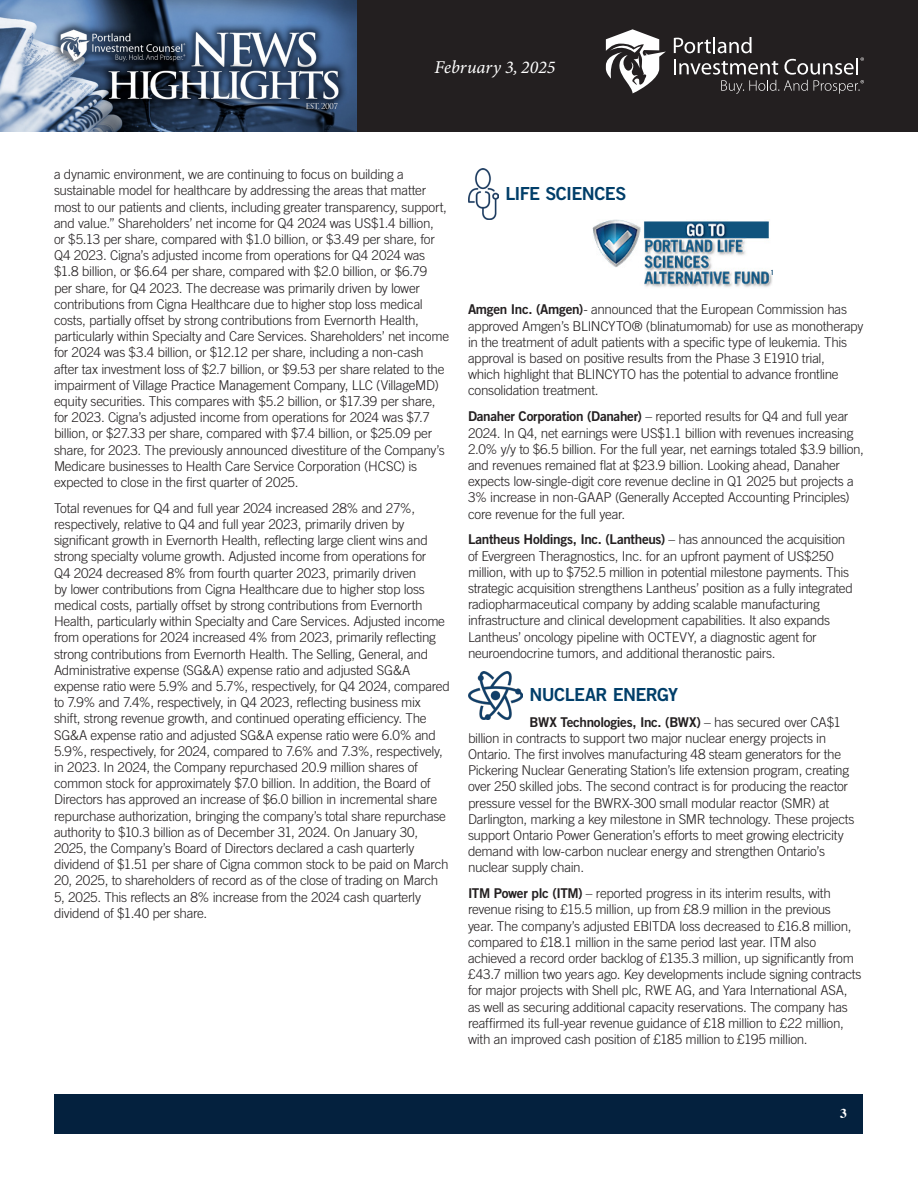
<style>
.page{position:relative;width:918px;height:1188px;background:#fff}
.page>*{position:absolute;margin:0;border:0;box-sizing:border-box;transform-origin:0 0}
.Article_-_Body{font:18px "Trade Gothic Bold Two";letter-spacing:-.035em;color:#003e69}
.t1{font:italic 18px "Minion Variable Concept";color:#fff}
.Article_-_Body-2{font:300 13.5px/16.2px "Trade Gothic";letter-spacing:-.02em;color:#231f20}
.t2{font:700 13.5px "Times";color:#fff}
.t3{font:7.05px "Trade Gothic Bold Cond Twenty";color:#003e69}
.s1{font-family:"Trade Gothic Bold Two";font-weight:400}
</style>
<div class="page">
<div style="left:356px;top:0;width:562px;height:132px;background:#231f20"></div>
<img style="left:0;top:0;width:356px;height:132px">
<svg style="left:674px;top:37px;width:190px;height:57px"></svg>
<svg style="left:606px;top:29px;width:60px;height:64px"></svg>
<div style="left:55px;top:1094px;width:808px;height:39px;background:#04213e"></div>
<img style="left:468px;top:168px;width:31px;height:51px">
<img style="left:593px;top:220px;width:179px;height:67px">
<img style="left:468px;top:671px;width:55px;height:49px">
<h1 class="t1" style="left:434px;top:55px;width:123px">February 3, 2025</h1>
<p class="Article_-_Body-2" style="left:54px;top:166px;width:397px">a dynamic environment, we are continuing to focus on building a sustainable model for healthcare by addressing the areas that matter most to our patients and clients, including greater transparency, support, and value.” Shareholders’ net income for Q4 2024 was US$1.4 billion,<br>or $5.13 per share, compared with $1.0 billion, or $3.49 per share, for Q4 2023. Cigna’s adjusted income from operations for Q4 2024 was $1.8 billion, or $6.64 per share, compared with $2.0 billion, or $6.79<br>per share, for Q4 2023. The decrease was primarily driven by lower contributions from Cigna Healthcare due to higher stop loss medical costs, partially offset by strong contributions from Evernorth Health, particularly within Specialty and Care Services. Shareholders’ net income for 2024 was $3.4 billion, or $12.12 per share, including a non-cash after tax investment loss of $2.7 billion, or $9.53 per share related to the impairment of Village Practice Management Company, LLC (VillageMD) equity securities. This compares with $5.2 billion, or $17.39 per share, for 2023. Cigna’s adjusted income from operations for 2024 was $7.7 billion, or $27.33 per share, compared with $7.4 billion, or $25.09 per share, for 2023. The previously announced divestiture of the Company’s Medicare businesses to Health Care Service Corporation (HCSC) is expected to close in the first quarter of 2025.</p>
<p class="Article_-_Body-2" style="left:54px;top:500px;width:397px">Total revenues for Q4 and full year 2024 increased 28% and 27%, respectively, relative to Q4 and full year 2023, primarily driven by significant growth in Evernorth Health, reflecting large client wins and strong specialty volume growth. Adjusted income from operations for<br>Q4 2024 decreased 8% from fourth quarter 2023, primarily driven<br>by lower contributions from Cigna Healthcare due to higher stop loss medical costs, partially offset by strong contributions from Evernorth Health, particularly within Specialty and Care Services. Adjusted income from operations for 2024 increased 4% from 2023, primarily reflecting strong contributions from Evernorth Health. The Selling, General, and Administrative expense (SG&amp;A) expense ratio and adjusted SG&amp;A expense ratio were 5.9% and 5.7%, respectively, for Q4 2024, compared to 7.9% and 7.4%, respectively, in Q4 2023, reflecting business mix shift, strong revenue growth, and continued operating efficiency. The SG&amp;A expense ratio and adjusted SG&amp;A expense ratio were 6.0% and 5.9%, respectively, for 2024, compared to 7.6% and 7.3%, respectively, in 2023. In 2024, the Company repurchased 20.9 million shares of common stock for approximately $7.0 billion. In addition, the Board of Directors has approved an increase of $6.0 billion in incremental share repurchase authorization, bringing the company’s total share repurchase authority to $10.3 billion as of December 31, 2024. On January 30, 2025, the Company’s Board of Directors declared a cash quarterly dividend of $1.51 per share of Cigna common stock to be paid on March 20, 2025, to shareholders of record as of the close of trading on March 5, 2025. This reflects an 8% increase from the 2024 cash quarterly dividend of $1.40 per share.</p>
<p class="Article_-_Body" style="left:505px;top:183px;width:122px">LIFE SCIENCES</p>
<p class="t3" style="left:771px;top:269px;width:5px">1</p>
<p class="Article_-_Body-2" style="left:468px;top:301px;width:397px"><span class="s1">Amgen Inc. (Amgen)</span>- announced that the European Commission has approved Amgen’s BLINCYTO® (blinatumomab) for use as monotherapy in the treatment of adult patients with a specific type of leukemia. This approval is based on positive results from the Phase 3 E1910 trial,<br>which highlight that BLINCYTO has the potential to advance frontline consolidation treatment.</p>
<p class="Article_-_Body-2" style="left:468px;top:408px;width:398px"><span class="s1">Danaher Corporation (Danaher)</span> – reported results for Q4 and full year 2024. In Q4, net earnings were US$1.1 billion with revenues increasing 2.0% y/y to $6.5 billion. For the full year, net earnings totaled $3.9 billion, and revenues remained flat at $23.9 billion. Looking ahead, Danaher expects low-single-digit core revenue decline in Q1 2025 but projects a 3% increase in non-GAAP (Generally Accepted Accounting Principles) core revenue for the full year.</p>
<p class="Article_-_Body-2" style="left:468px;top:531px;width:386px"><span class="s1">Lantheus Holdings, Inc. (Lantheus)</span> – has announced the acquisition of Evergreen Theragnostics, Inc. for an upfront payment of US$250 million, with up to $752.5 million in potential milestone payments. This strategic acquisition strengthens Lantheus’ position as a fully integrated radiopharmaceutical company by adding scalable manufacturing infrastructure and clinical development capabilities. It also expands Lantheus’ oncology pipeline with OCTEVY, a diagnostic agent for neuroendocrine tumors, and additional theranostic pairs.</p>
<p class="Article_-_Body" style="left:529px;top:683px;width:150px">NUCLEAR ENERGY</p>
<p class="Article_-_Body-2" style="left:468px;top:713px;width:388px;text-indent:62px"><span class="s1">BWX Technologies, Inc. (BWX)</span> – has secured over CA$1 billion in contracts to support two major nuclear energy projects in Ontario. The first involves manufacturing 48 steam generators for the Pickering Nuclear Generating Station’s life extension program, creating over 250 skilled jobs. The second contract is for producing the reactor pressure vessel for the BWRX-300 small modular reactor (SMR) at Darlington, marking a key milestone in SMR technology. These projects support Ontario Power Generation’s efforts to meet growing electricity demand with low-carbon nuclear energy and strengthen Ontario’s nuclear supply chain.</p>
<p class="Article_-_Body-2" style="left:468px;top:885px;width:395px"><span class="s1">ITM Power plc (ITM)</span> – reported progress in its interim results, with revenue rising to £15.5 million, up from £8.9 million in the previous<br>year. The company’s adjusted EBITDA loss decreased to £16.8 million, compared to £18.1 million in the same period last year. ITM also achieved a record order backlog of £135.3 million, up significantly from £43.7 million two years ago. Key developments include signing contracts for major projects with Shell plc, RWE AG, and Yara International ASA, as well as securing additional capacity reservations. The company has reaffirmed its full-year revenue guidance of £18 million to £22 million, with an improved cash position of £185 million to £195 million.</p>
<p class="t2" style="left:840px;top:1100px;width:8px">3</p>
</div>
